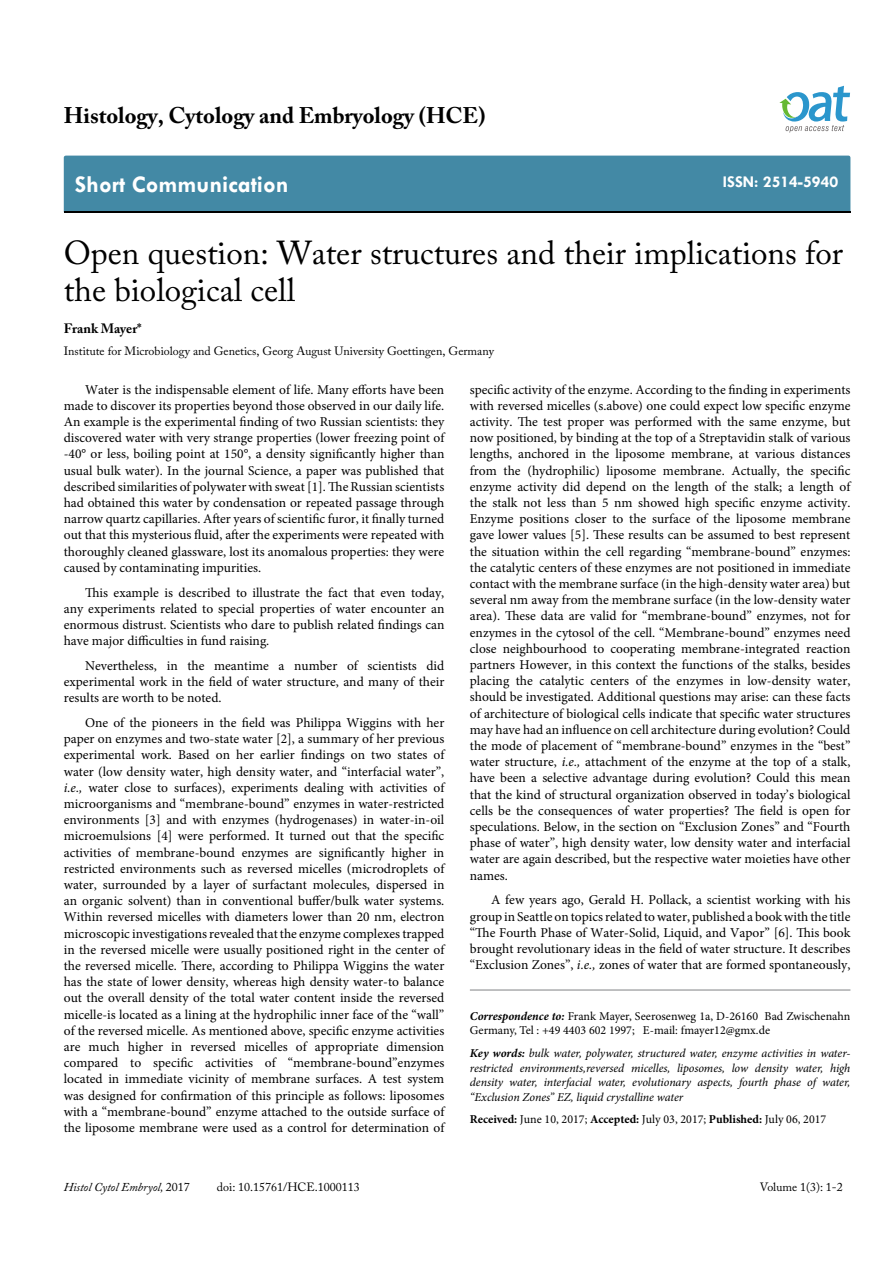
<style>
.page{position:relative;width:893px;height:1263px;background:#fff}
.page>*{position:absolute;margin:0;border:0;box-sizing:border-box;transform-origin:0 0}
.t1{font:33px/37.5px "Adobe Caslon Pro";color:#000}
.t2{font:700 24px "Tw Cen";color:#fff}
.t3{font:700 22.5px "Adobe Caslon Pro";color:#000}
.t4{font:700 16.5px "Tw Cen";color:#fff}
.t5{font:13.5px/16.2px "Minion Pro";color:#000;text-align:justify}
.t6{font:700 13.5px "Adobe Caslon Pro";color:#000}
.t7{font:italic 12px/14.4px "Minion Pro";letter-spacing:-.005em;color:#000;text-align:justify}
.t8{font:12px/14.4px "Minion Pro";color:#000}
.t9{font:12px "Adobe Caslon Pro";color:#000}
.t10{font:italic 12px "Adobe Caslon Pro";color:#000}
.s1{font-style:italic}
.s2{font-style:normal}
.s3{font-weight:700;font-style:italic}
.s4{font-weight:700}
</style>
<div class="page">
<div style="left:64px;top:156px;width:786px;height:56px;background:#4389a5"></div>
<svg style="left:779px;top:86px;width:71px;height:47px"></svg>
<hr style="left:470px;top:990px;width:380px;height:1px;background:#808285">
<h3 class="t3" style="left:64px;top:102px;width:423px">Histology, Cytology and Embryology (HCE)</h3>
<h2 class="t2" style="left:75px;top:170px;width:215px">Short Communication</h2>
<p class="t4" style="left:723px;top:172px;width:117px">ISSN: 2514-5940</p>
<h1 class="t1" style="left:64px;top:233px;width:781px">Open question: Water structures and their implications for the biological cell</h1>
<p class="t6" style="left:64px;top:320px;width:79px">Frank Mayer*</p>
<p class="t9" style="left:64px;top:344px;width:432px">Institute for Microbiology and Genetics, Georg August University Goettingen, Germany</p>
<p class="t5" style="left:64px;top:381px;width:382px;text-indent:21px">Water is the indispensable element of life. Many efforts have been made to discover its properties beyond those observed in our daily life.<br>An example is the experimental finding of two Russian scientists: they discovered water with very strange properties (lower freezing point of -40° or less, boiling point at 150°, a density significantly higher than usual bulk water). In the journal Science, a paper was published that described similarities of polywater with sweat [1]. The Russian scientists had obtained this water by condensation or repeated passage through narrow quartz capillaries. After years of scientific furor, it finally turned out that this mysterious fluid, after the experiments were repeated with thoroughly cleaned glassware, lost its anomalous properties: they were caused by contaminating impurities.</p>
<p class="t5" style="left:64px;top:584px;width:382px;text-indent:21px">This example is described to illustrate the fact that even today, any experiments related to special properties of water encounter an enormous distrust. Scientists who dare to publish related findings can have major difficulties in fund raising.</p>
<p class="t5" style="left:64px;top:657px;width:382px;text-indent:21px">Nevertheless, in the meantime a number of scientists did experimental work in the field of water structure, and many of their results are worth to be noted.</p>
<p class="t5" style="left:64px;top:715px;width:382px;text-indent:21px">One of the pioneers in the field was Philippa Wiggins with her paper on enzymes and two-state water [2], a summary of her previous experimental work. Based on her earlier findings on two states of water (low density water, high density water, and “interfacial water”, <span class="s1">i.e.,</span> water close to surfaces), experiments dealing with activities of microorganisms and “membrane-bound” enzymes in water-restricted environments [3] and with enzymes (hydrogenases) in water-in-oil microemulsions [4] were performed. It turned out that the specific activities of membrane-bound enzymes are significantly higher in restricted environments such as reversed micelles (microdroplets of water, surrounded by a layer of surfactant molecules, dispersed in an organic solvent) than in conventional buffer/bulk water systems.<br>Within reversed micelles with diameters lower than 20 nm, electron microscopic investigations revealed that the enzyme complexes trapped in the reversed micelle were usually positioned right in the center of the reversed micelle. There, according to Philippa Wiggins the water has the state of lower density, whereas high density water-to balance out the overall density of the total water content inside the reversed micelle-is located as a lining at the hydrophilic inner face of the “wall” of the reversed micelle. As mentioned above, specific enzyme activities are much higher in reversed micelles of appropriate dimension compared to specific activities of “membrane-bound”enzymes located in immediate vicinity of membrane surfaces. A test system was designed for confirmation of this principle as follows: liposomes with a “membrane-bound” enzyme attached to the outside surface of the liposome membrane were used as a control for determination of</p>
<p class="t10" style="left:64px;top:1180px;width:127px">Histol Cytol Embryol, <span class="s2">2017</span></p>
<p class="t9" style="left:217px;top:1180px;width:144px">doi: 10.15761/HCE.1000113</p>
<p class="t5" style="left:470px;top:381px;width:382px">specific activity of the enzyme. According to the finding in experiments with reversed micelles (s.above) one could expect low specific enzyme activity. The test proper was performed with the same enzyme, but now positioned, by binding at the top of a Streptavidin stalk of various lengths, anchored in the liposome membrane, at various distances from the (hydrophilic) liposome membrane. Actually, the specific enzyme activity did depend on the length of the stalk; a length of the stalk not less than 5 nm showed high specific enzyme activity.<br>Enzyme positions closer to the surface of the liposome membrane gave lower values [5]. These results can be assumed to best represent the situation within the cell regarding “membrane-bound” enzymes: the catalytic centers of these enzymes are not positioned in immediate contact with the membrane surface (in the high-density water area) but several nm away from the membrane surface (in the low-density water area). These data are valid for “membrane-bound” enzymes, not for enzymes in the cytosol of the cell. “Membrane-bound” enzymes need close neighbourhood to cooperating membrane-integrated reaction partners However, in this context the functions of the stalks, besides placing the catalytic centers of the enzymes in low-density water, should be investigated. Additional questions may arise: can these facts of architecture of biological cells indicate that specific water structures may have had an influence on cell architecture during evolution? Could the mode of placement of “membrane-bound” enzymes in the “best” water structure, <span class="s1">i.e.,</span> attachment of the enzyme at the top of a stalk, have been a selective advantage during evolution? Could this mean that the kind of structural organization observed in today’s biological cells be the consequences of water properties? The field is open for speculations. Below, in the section on “Exclusion Zones” and “Fourth phase of water”, high density water, low density water and interfacial water are again described, but the respective water moieties have other names.</p>
<p class="t5" style="left:470px;top:892px;width:382px;text-indent:21px">A few years ago, Gerald H. Pollack, a scientist working with his group in Seattle on topics related to water, published a book with the title “The Fourth Phase of Water-Solid, Liquid, and Vapor” [6]. This book brought revolutionary ideas in the field of water structure. It describes “Exclusion Zones”, <span class="s1">i.e.,</span> zones of water that are formed spontaneously,</p>
<p class="t8" style="left:470px;top:1009px;width:382px"><span class="s3">Correspondence to:</span> Frank Mayer, Seerosenweg 1a, D-26160 Bad Zwischenahn<br>Germany, Tel : +49 4403 602 1997; E-mail: fmayer12@gmx.de</p>
<p class="t7" style="left:470px;top:1046px;width:382px"><span class="s4">Key words:</span> bulk water, polywater, structured water, enzyme activities in water&shy;restricted environments,reversed micelles, liposomes, low density water, high density water, interfacial water, evolutionary aspects, fourth phase of water, “Exclusion Zones” EZ, liquid crystalline water</p>
<p class="t8" style="left:470px;top:1112px;width:358px"><span class="s4">Received:</span> June 10, 2017; <span class="s4">Accepted:</span> July 03, 2017; <span class="s4">Published:</span> July 06, 2017</p>
<p class="t9" style="left:760px;top:1180px;width:84px">Volume 1(3): 1-2</p>
</div>
